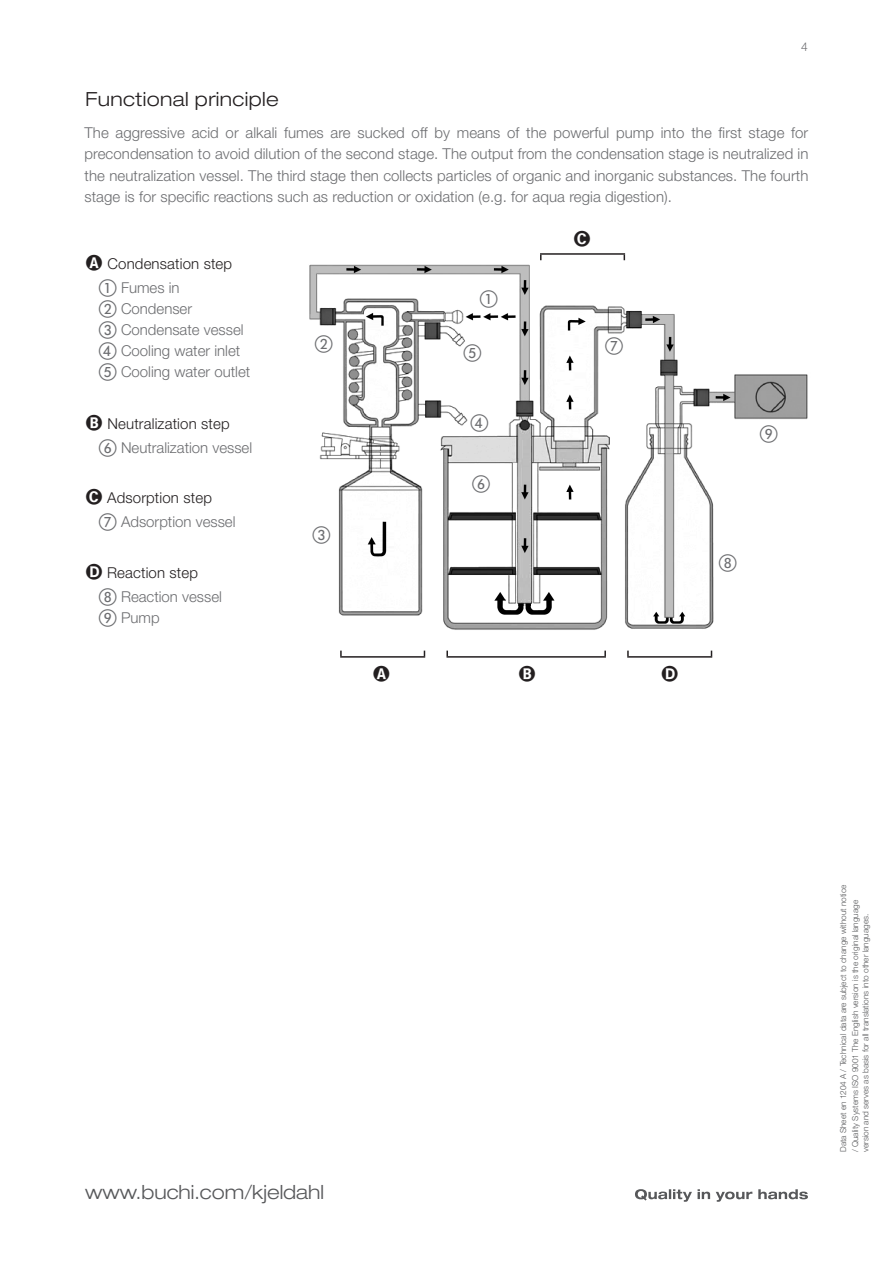
<style>
.page{position:relative;width:893px;height:1263px;background:#fff}
.page>*{position:absolute;margin:0;border:0;box-sizing:border-box;transform-origin:0 0}
.t1{font:300 expanded 19.5px "Helvetica Neue LT Std";color:#57585a}
.t2{font:300 expanded 19.5px "Helvetica Neue LT Std";letter-spacing:.02em;color:#231f20}
.t3{font:18px "European Pi One";color:#6c6d70}
.t4{font:18px "Bundesbahn Pi One";color:#231f20}
.t5{font:300 15px/21.3px "Helvetica Neue LT Std";letter-spacing:.005em;color:#6c6d70;text-align:justify}
.t6{font:300 15px/21px "Helvetica Neue";color:#6c6d70}
.t7{font:300 15px "Helvetica Neue LT Std";letter-spacing:.01em;color:#231f20}
.t8{font:300 12px "Helvetica Neue LT Std";color:#6c6d70}
.t9{font:300 8.25px/11.7px "Helvetica Neue";color:#57585a}
.s1{font-family:"Bundesbahn Pi One";font-weight:400;font-size:18px}
.s2{font-family:"European Pi One";font-weight:400;font-size:18px}
</style>
<div class="page">
<img style="left:309px;top:253px;width:499px;height:405px">
<hr style="left:340px;top:656px;width:85px;height:2px;background:#231f20">
<hr style="left:446px;top:656px;width:160px;height:2px;background:#231f20">
<hr style="left:627px;top:656px;width:85px;height:2px;background:#231f20">
<hr style="left:540px;top:253px;width:85px;height:2px;background:#231f20">
<svg style="left:635px;top:1189px;width:173px;height:13px"></svg>
<p class="t8" style="left:801px;top:39px;width:8px">4</p>
<h1 class="t2" style="left:86px;top:88px;width:195px">Functional principle</h1>
<p class="t5" style="left:85px;top:122px;width:725px">The aggressive acid or alkali fumes are sucked off by means of the powerful pump into the first stage for precondensation to avoid dilution of the second stage. The output from the condensation stage is neutralized in the neutralization vessel. The third stage then collects particles of organic and inorganic substances. The fourth stage is for specific reactions such as reduction or oxidation (e.g. for aqua regia digestion).</p>
<p class="t7" style="left:85px;top:255px;width:149px"><span class="s1">A</span> Condensation step</p>
<p class="t6" style="left:99px;top:277px;width:153px"><span class="s2">A</span> Fumes in<br><span class="s2">B</span> Condenser<br><span class="s2">C</span> Condensate vessel<br><span class="s2">D</span> Cooling water inlet<br><span class="s2">E</span> Cooling water outlet</p>
<p class="t7" style="left:85px;top:414px;width:146px"><span class="s1">B</span> Neutralization step</p>
<p class="t6" style="left:99px;top:437px;width:155px"><span class="s2">F</span> Neutralization vessel</p>
<p class="t7" style="left:85px;top:489px;width:128px"><span class="s1">C</span> Adsorption step</p>
<p class="t6" style="left:99px;top:511px;width:138px"><span class="s2">G</span> Adsorption vessel</p>
<p class="t7" style="left:85px;top:563px;width:115px"><span class="s1">D</span> Reaction step</p>
<p class="t6" style="left:99px;top:585px;width:125px"><span class="s2">H</span> Reaction vessel<br><span class="s2">I</span> Pump</p>
<p class="t3" style="left:315px;top:334px;width:19px">B</p>
<p class="t3" style="left:313px;top:525px;width:19px">C</p>
<p class="t3" style="left:480px;top:289px;width:19px">A</p>
<p class="t3" style="left:463px;top:344px;width:19px">E</p>
<p class="t3" style="left:470px;top:414px;width:19px">D</p>
<p class="t3" style="left:472px;top:474px;width:19px">F</p>
<p class="t4" style="left:573px;top:230px;width:19px">C</p>
<p class="t3" style="left:605px;top:336px;width:19px">G</p>
<p class="t4" style="left:373px;top:666px;width:19px">A</p>
<p class="t4" style="left:518px;top:666px;width:19px">B</p>
<p class="t4" style="left:661px;top:666px;width:19px">D</p>
<p class="t3" style="left:760px;top:424px;width:19px">I</p>
<p class="t3" style="left:719px;top:553px;width:19px">H</p>
<h1 class="t1" style="left:85px;top:1180px;width:241px">www.buchi.com/kjeldahl</h1>
<p class="t9" style="left:837px;top:1152px;width:269px;rotate:-90deg">Data Sheet en 1204 A / Technical data are subject to change without notice / Quality Systems ISO 9001 The English version is the original language</p>
<p class="t9" style="left:859px;top:1152px;width:240px;rotate:-90deg">version and serves as basis for all translations into other languages.</p>
</div>
